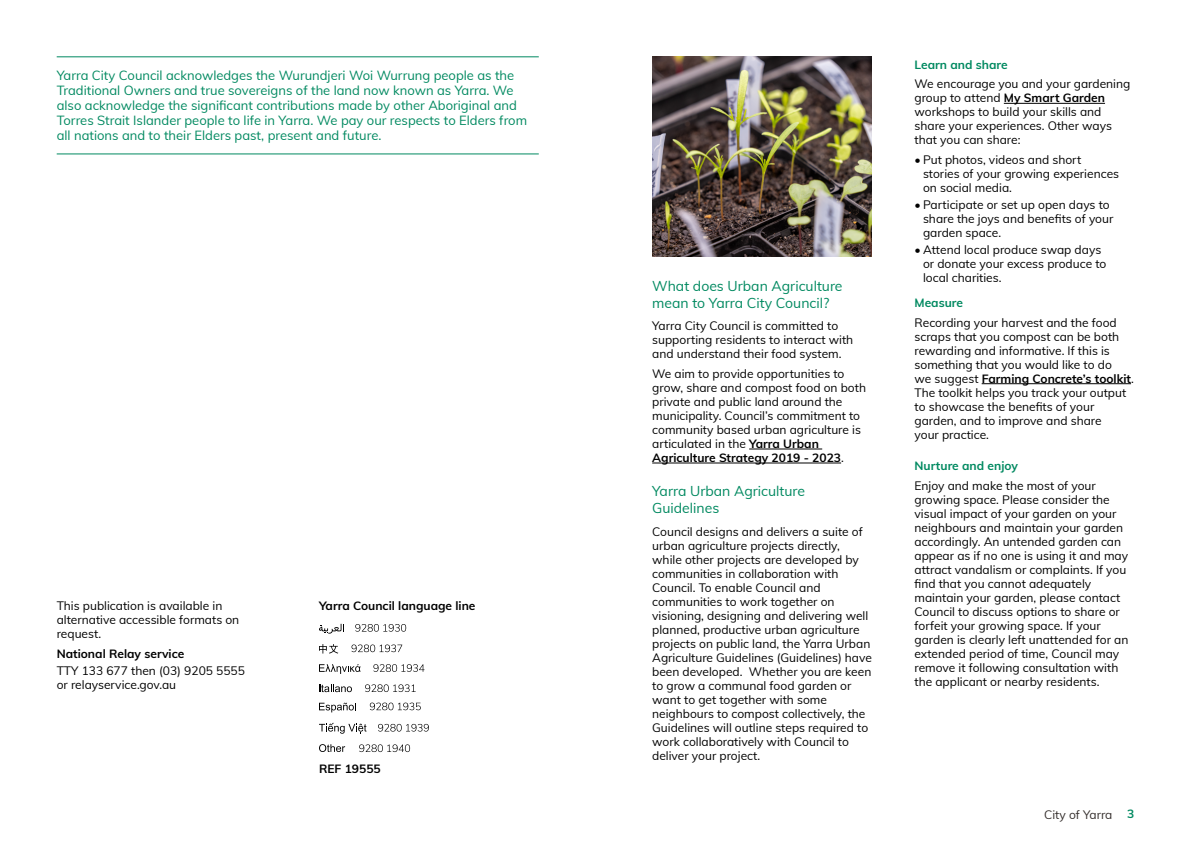
<style>
.page{position:relative;width:1191px;height:842px;background:#fff}
.page>*{position:absolute;margin:0;border:0;box-sizing:border-box;transform-origin:0 0}
.Heading_L2{font:14px/17px "Muli";color:#008960}
.Intro_text{font:13px/15px "Muli";color:#008960}
.Last_paragraph{font:12px/14px "Muli";color:#000}
.Body_copy{font:12px/14px "Muli";color:#000}
.t1{font:700 12px "Muli";color:#000}
.Heading_L3{font:700 12px "Muli";color:#008960}
.Folio_text{font:12px "Muli";color:#332d2b}
.Page_number{font:700 12px "Muli";color:#008960}
.s1{font-weight:700}
.s2{font-weight:300}
</style>
<div class="page">
<svg style="left:351px;top:644px;width:51px;height:8px"></svg>
<svg style="left:319px;top:644px;width:19px;height:10px"></svg>
<svg style="left:373px;top:664px;width:51px;height:8px"></svg>
<svg style="left:319px;top:664px;width:41px;height:10px"></svg>
<svg style="left:378px;top:724px;width:51px;height:7px"></svg>
<svg style="left:319px;top:723px;width:47px;height:11px"></svg>
<svg style="left:359px;top:744px;width:51px;height:8px"></svg>
<svg style="left:319px;top:744px;width:26px;height:8px"></svg>
<svg style="left:370px;top:703px;width:51px;height:7px"></svg>
<svg style="left:319px;top:703px;width:37px;height:9px"></svg>
<svg style="left:365px;top:684px;width:51px;height:8px"></svg>
<svg style="left:319px;top:684px;width:33px;height:8px"></svg>
<svg style="left:355px;top:624px;width:51px;height:8px"></svg>
<svg style="left:319px;top:624px;width:25px;height:10px"></svg>
<hr style="left:749px;top:449px;width:73px;height:1px;background:#000">
<hr style="left:652px;top:463px;width:189px;height:1px;background:#000">
<hr style="left:1003px;top:103px;width:102px;height:1px;background:#000">
<hr style="left:981px;top:383px;width:150px;height:1px;background:#000">
<hr style="left:57px;top:57px;width:482px;height:1px;background:#008960">
<hr style="left:57px;top:154px;width:482px;height:1px;background:#008960">
<img style="left:652px;top:57px;width:220px;height:200px">
<p class="Intro_text" style="left:57px;top:67px;width:472px">Yarra City Council acknowledges the Wurundjeri Woi Wurrung people as the Traditional Owners and true sovereigns of the land now known as Yarra. We also acknowledge the significant contributions made by other Aboriginal and Torres Strait Islander people to life in Yarra. We pay our respects to Elders from all nations and to their Elders past, present and future.</p>
<p class="Last_paragraph" style="left:57px;top:598px;width:184px">This publication is available in alternative accessible formats on request.</p>
<p class="t1" style="left:57px;top:645px;width:129px">National Relay service</p>
<p class="Last_paragraph" style="left:57px;top:663px;width:190px">TTY 133 677 then (03) 9205 5555 or relayservice.gov.au</p>
<p class="t1" style="left:319px;top:597px;width:158px">Yarra Council language line</p>
<p class="t1" style="left:319px;top:760px;width:63px">REF 19555</p>
<p class="Heading_L2" style="left:652px;top:277px;width:192px">What does Urban Agriculture mean to Yarra City Council?</p>
<p class="Last_paragraph" style="left:652px;top:318px;width:203px">Yarra City Council is committed to supporting residents to interact with and understand their food system.</p>
<p class="Last_paragraph" style="left:652px;top:366px;width:215px">We aim to provide opportunities to grow, share and compost food on both private and public land around the municipality. Council’s commitment to community based urban agriculture is articulated in the <span class="s1">Yarra Urban Agriculture Strategy 2019 - 2023</span>.</p>
<p class="Heading_L2" style="left:652px;top:482px;width:154px">Yarra Urban Agriculture<br>Guidelines</p>
<p class="Last_paragraph" style="left:652px;top:524px;width:221px">Council designs and delivers a suite of urban agriculture projects directly, while other projects are developed by communities in collaboration with Council. To enable Council and communities to work together on visioning, designing and delivering well planned, productive urban agriculture projects on public land, the Yarra Urban Agriculture Guidelines (Guidelines) have been developed. Whether you are keen to grow a communal food garden or want to get together with some neighbours to compost collectively, the Guidelines will outline steps required to work collaboratively with Council to deliver your project.</p>
<p class="Heading_L3" style="left:914px;top:56px;width:95px">Learn and share</p>
<p class="Body_copy" style="left:914px;top:77px;width:217px">We encourage you and your gardening group to attend <span class="s1">My Smart Garden </span>workshops to build your skills and share your experiences. Other ways that you can share:</p>
<p class="Last_paragraph" style="left:923px;top:152px;width:198px;text-indent:-9px"><span class="s2">•</span> Put photos, videos and short stories of your growing experiences on social media.</p>
<p class="Last_paragraph" style="left:923px;top:197px;width:192px;text-indent:-9px"><span class="s2">•</span> Participate or set up open days to share the joys and benefits of your garden space.</p>
<p class="Last_paragraph" style="left:923px;top:242px;width:185px;text-indent:-9px"><span class="s2">•</span> Attend local produce swap days or donate your excess produce to local charities.</p>
<p class="Heading_L3" style="left:914px;top:294px;width:50px">Measure</p>
<p class="Last_paragraph" style="left:914px;top:315px;width:221px">Recording your harvest and the food scraps that you compost can be both rewarding and informative. If this is something that you would like to do<br>we suggest <span class="s1">Farming Concrete’s toolkit</span>.<br>The toolkit helps you track your output to showcase the benefits of your garden, and to improve and share<br>your practice.</p>
<p class="Heading_L3" style="left:914px;top:457px;width:105px">Nurture and enjoy</p>
<p class="Last_paragraph" style="left:914px;top:478px;width:215px">Enjoy and make the most of your growing space. Please consider the visual impact of your garden on your neighbours and maintain your garden accordingly. An untended garden can appear as if no one is using it and may attract vandalism or complaints. If you find that you cannot adequately maintain your garden, please contact Council to discuss options to share or forfeit your growing space. If your garden is clearly left unattended for an extended period of time, Council may remove it following consultation with the applicant or nearby residents.</p>
<p class="Folio_text" style="left:1044px;top:806px;width:70px">City of Yarra</p>
<p class="Page_number" style="left:1127px;top:805px;width:9px">3</p>
</div>
